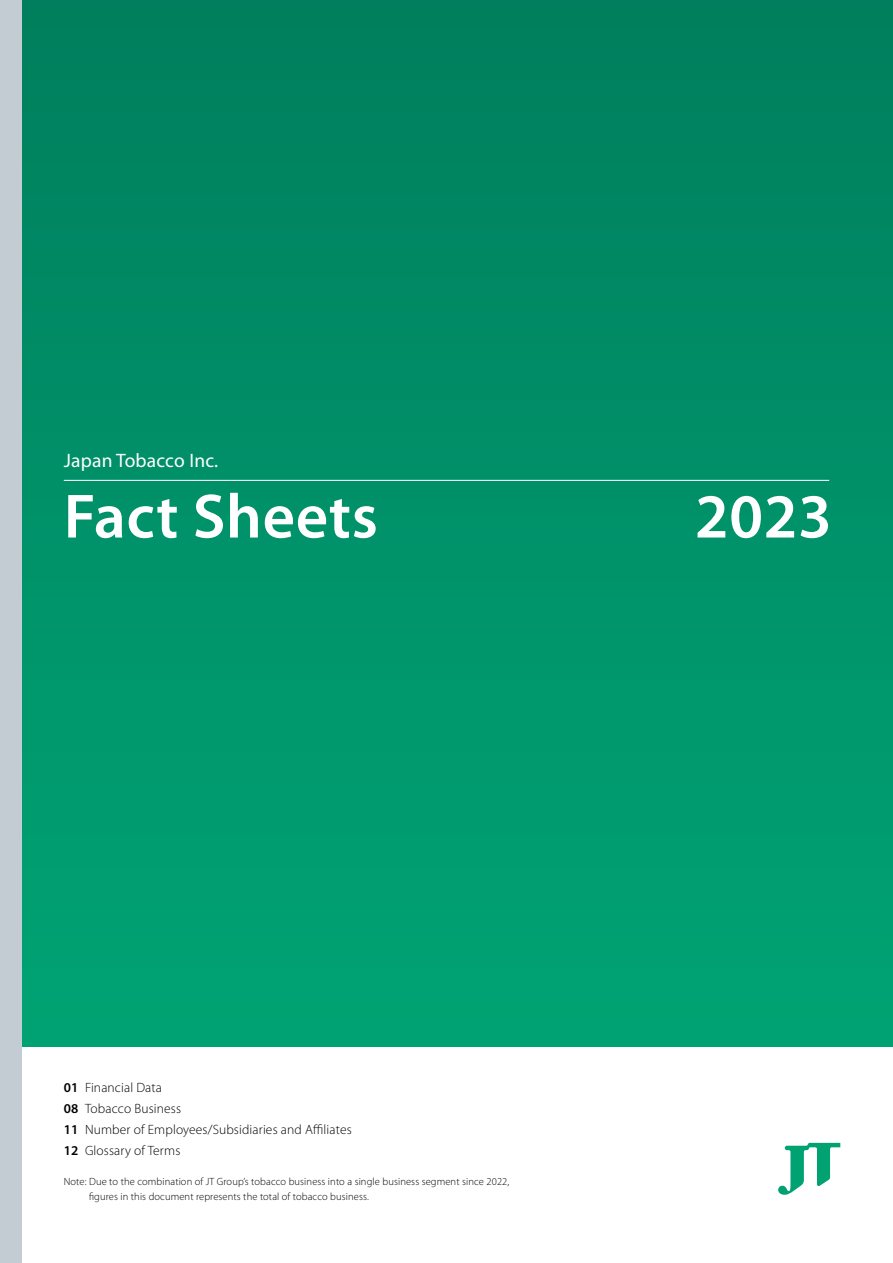
<style>
.page{position:relative;width:893px;height:1263px;background:#fff}
.page>*{position:absolute;margin:0;border:0;box-sizing:border-box;transform-origin:0 0}
.t1{font:600 63px "Myriad Pro";letter-spacing:.01em;color:#fff}
.t2{font:19.5px "Myriad Pro";letter-spacing:.01em;color:#fff}
.t3{font:300 13.5px/21px "Myriad Pro";letter-spacing:.01em;color:#000}
.t4{font:300 10.5px/15px "Myriad Pro";letter-spacing:.01em;color:#000}
.s1{font-weight:600}
</style>
<div class="page">
<div style="left:0;top:0;width:893px;height:1046px;background:linear-gradient(to bottom,#007f5d,#00a474)"></div>
<svg style="left:778px;top:1143px;width:62px;height:52px"></svg>
<div style="left:0;top:0;width:21px;height:1263px;background:#c2ccd2"></div>
<hr style="left:64px;top:480px;width:765px;height:1px;background:#fff">
<h2 class="t2" style="left:64px;top:448px;width:156px">Japan Tobacco Inc.</h2>
<h1 class="t1" style="left:64px;top:476px;width:316px">Fact Sheets</h1>
<h1 class="t1" style="left:695px;top:476px;width:138px">2023</h1>
<p class="t3" style="left:64px;top:1077px;width:289px"><span class="s1">01</span> Financial Data<br><span class="s1">08</span> Tobacco Business<br><span class="s1">11</span> Number of Employees/Subsidiaries and Affiliates<br><span class="s1">12</span> Glossary of Terms</p>
<p class="t4" style="left:89px;top:1174px;width:422px;text-indent:-25px">Note: Due to the combination of JT Group’s tobacco business into a single business segment since 2022, figures in this document represents the total of tobacco business.</p>
</div>
